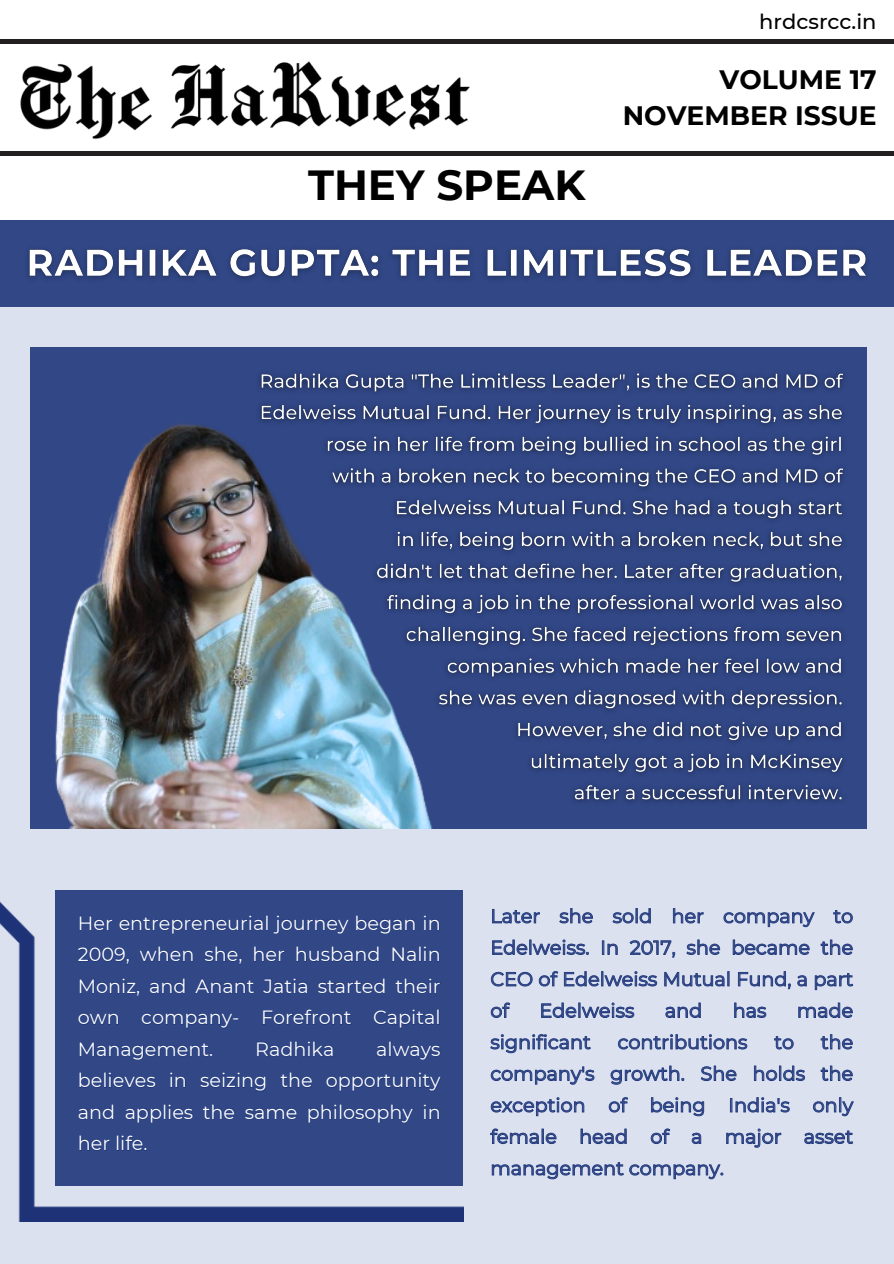
<style>
.page{position:relative;width:894px;height:1264px;background:#fff}
.page>*{position:absolute;margin:0;border:0;box-sizing:border-box;transform-origin:0 0}
.t1{font:700 42px "Montserrat";color:#000}
.t2{font:700 26.55px/36.6px "Montserrat";color:#000;text-align:right}
.t3{font:500 21px "Montserrat";color:#000}
.t4{font:19.2px/31.5px "Montserrat";color:#314786;text-align:justify}
.t5{font:19.2px/31.5px "Montserrat";color:#fff;text-align:justify}
</style>
<div class="page">
<div style="left:0;top:220px;width:893px;height:1043px;background:#dce1ef"></div>
<div style="left:30px;top:347px;width:836px;height:481px;background:#314786"></div>
<img style="left:55px;top:423px;width:377px;height:405px">
<img style="left:245px;top:373px;width:599px;height:437px">
<div style="left:0;top:220px;width:893px;height:87px;background:#314786"></div>
<img style="left:20px;top:64px;width:132px;height:75px">
<img style="left:171px;top:61px;width:298px;height:69px">
<hr style="left:0;top:151px;width:893px;height:4px;background:#231f20">
<hr style="left:0;top:40px;width:893px;height:4px;background:#231f20">
<img style="left:28px;top:249px;width:839px;height:31px">
<img style="left:0;top:901px;width:463px;height:319px">
<svg style="left:71px;top:1186px;width:392px;height:4px"></svg>
<div style="left:55px;top:890px;width:408px;height:296px;background:#314786"></div>
<svg style="left:491px;top:1162px;width:232px;height:17px"></svg>
<svg style="left:54px;top:901px;width:799px;height:250px"></svg>
<p class="t3" style="left:759px;top:9px;width:119px">hrdcsrcc.in</p>
<h4 class="t1" style="left:308px;top:160px;width:279px">THEY SPEAK</h4>
<p class="t2" style="left:622px;top:61px;width:255px">VOLUME 17<br>NOVEMBER ISSUE</p>
<p class="t5" style="left:78px;top:907px;width:364px">Her entrepreneurial journey began in 2009, when she, her husband Nalin Moniz, and Anant Jatia started their own company- Forefront Capital Management.</p>
<p class="t5" style="left:78px;top:1033px;width:364px;text-indent:298px">always believes in seizing the opportunity and applies the same philosophy in her life.</p>
<p class="t5" style="left:255px;top:1033px;width:81px">Radhika</p>
<h3 class="t4" style="left:490px;top:900px;width:364px">Later she sold her company to Edelweiss. In 2017, she became the CEO of Edelweiss Mutual Fund, a part of</h3>
<h3 class="t4" style="left:539px;top:994px;width:96px">Edelweiss</h3>
<h3 class="t4" style="left:664px;top:994px;width:39px">and</h3>
<h3 class="t4" style="left:732px;top:994px;width:35px">has</h3>
<h3 class="t4" style="left:796px;top:994px;width:58px">made</h3>
<h3 class="t4" style="left:490px;top:1026px;width:102px">significant</h3>
<h3 class="t4" style="left:617px;top:1026px;width:131px">contributions</h3>
<h3 class="t4" style="left:774px;top:1026px;width:21px">to</h3>
<h3 class="t4" style="left:490px;top:1026px;width:364px;text-indent:330px">the company's growth. She holds the exception of being India's only female head of a major asset management company.</h3>
</div>
